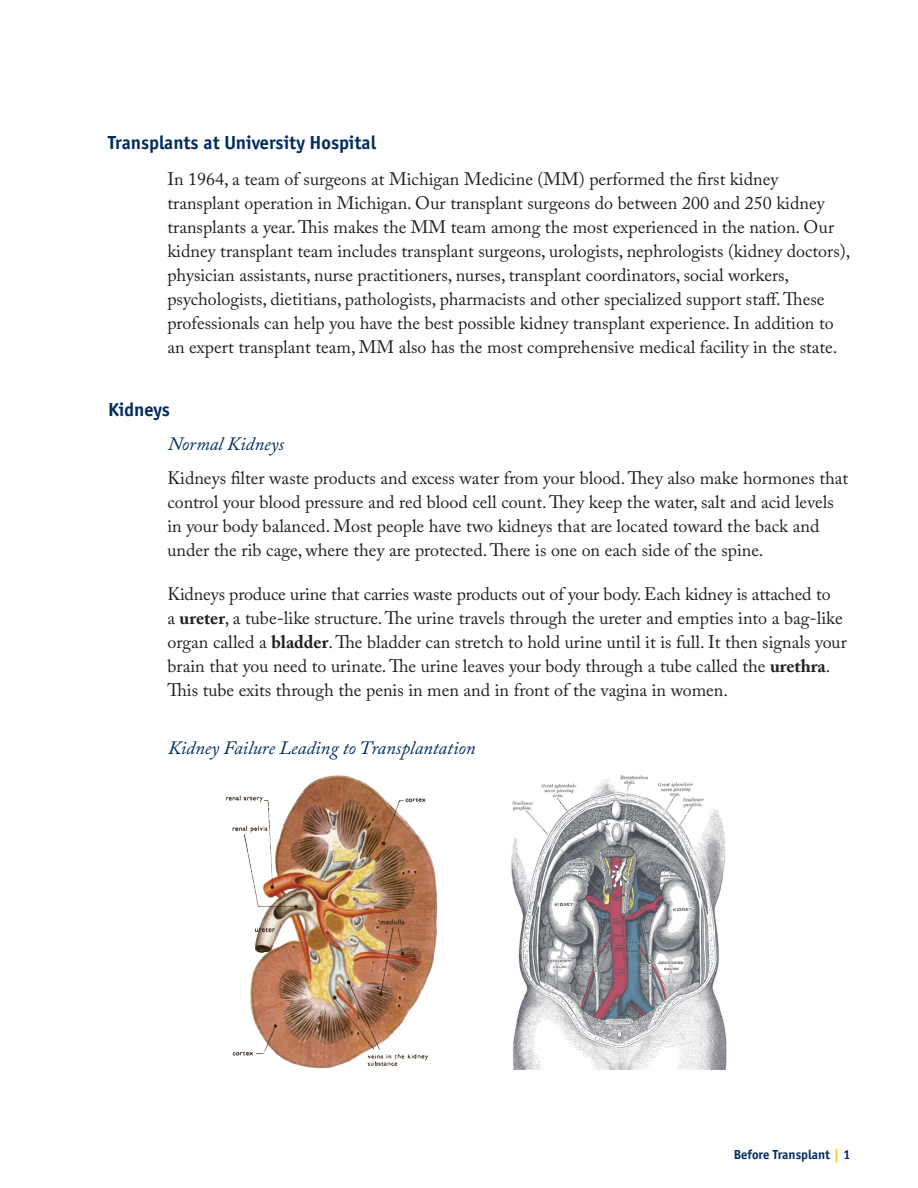
<style>
.page{position:relative;width:918px;height:1188px;background:#fff}
.page>*{position:absolute;margin:0;border:0;box-sizing:border-box;transform-origin:0 0}
.Section_Heads{font:700 19.5px "Officina Sans";color:#002d5e}
.sub_sub{font:italic 18.75px "Adobe Caslon Pro";color:#002d5e}
.body_copy{font:18px/24px "Adobe Caslon Pro";color:#231f20}
.t1{font:700 13.5px "Officina Sans";color:#002d5e}
.s1{font-weight:700}
.s2{color:#fece08}
</style>
<div class="page">
<img style="left:225px;top:775px;width:213px;height:294px">
<img style="left:511px;top:775px;width:216px;height:294px">
<p class="Section_Heads" style="left:108px;top:131px;width:270px">Transplants at University Hospital</p>
<p class="body_copy" style="left:167px;top:166px;width:684px">In 1964, a team of surgeons at Michigan Medicine (MM) performed the first kidney transplant operation in Michigan. Our transplant surgeons do between 200 and 250 kidney transplants a year. This makes the MM team among the most experienced in the nation. Our kidney transplant team includes transplant surgeons, urologists, nephrologists (kidney doctors), physician assistants, nurse practitioners, nurses, transplant coordinators, social workers, psychologists, dietitians, pathologists, pharmacists and other specialized support staff. These professionals can help you have the best possible kidney transplant experience. In addition to an expert transplant team, MM also has the most comprehensive medical facility in the state.</p>
<p class="Section_Heads" style="left:108px;top:397px;width:63px">Kidneys</p>
<p class="sub_sub" style="left:168px;top:433px;width:118px">Normal Kidneys</p>
<p class="body_copy" style="left:167px;top:466px;width:683px">Kidneys filter waste products and excess water from your blood. They also make hormones that control your blood pressure and red blood cell count. They keep the water, salt and acid levels in your body balanced. Most people have two kidneys that are located toward the back and under the rib cage, where they are protected. There is one on each side of the spine.</p>
<p class="body_copy" style="left:167px;top:582px;width:681px">Kidneys produce urine that carries waste products out of your body. Each kidney is attached to<br>a <span class="s1">ureter</span>, a tube-like structure. The urine travels through the ureter and empties into a bag-like organ called a <span class="s1">bladder</span>. The bladder can stretch to hold urine until it is full. It then signals your brain that you need to urinate. The urine leaves your body through a tube called the <span class="s1">urethra</span>.<br>This tube exits through the penis in men and in front of the vagina in women.</p>
<p class="sub_sub" style="left:168px;top:736px;width:309px">Kidney Failure Leading to Transplantation</p>
<p class="t1" style="left:734px;top:1146px;width:118px">Before Transplant <span class="s2">|</span> 1</p>
</div>
